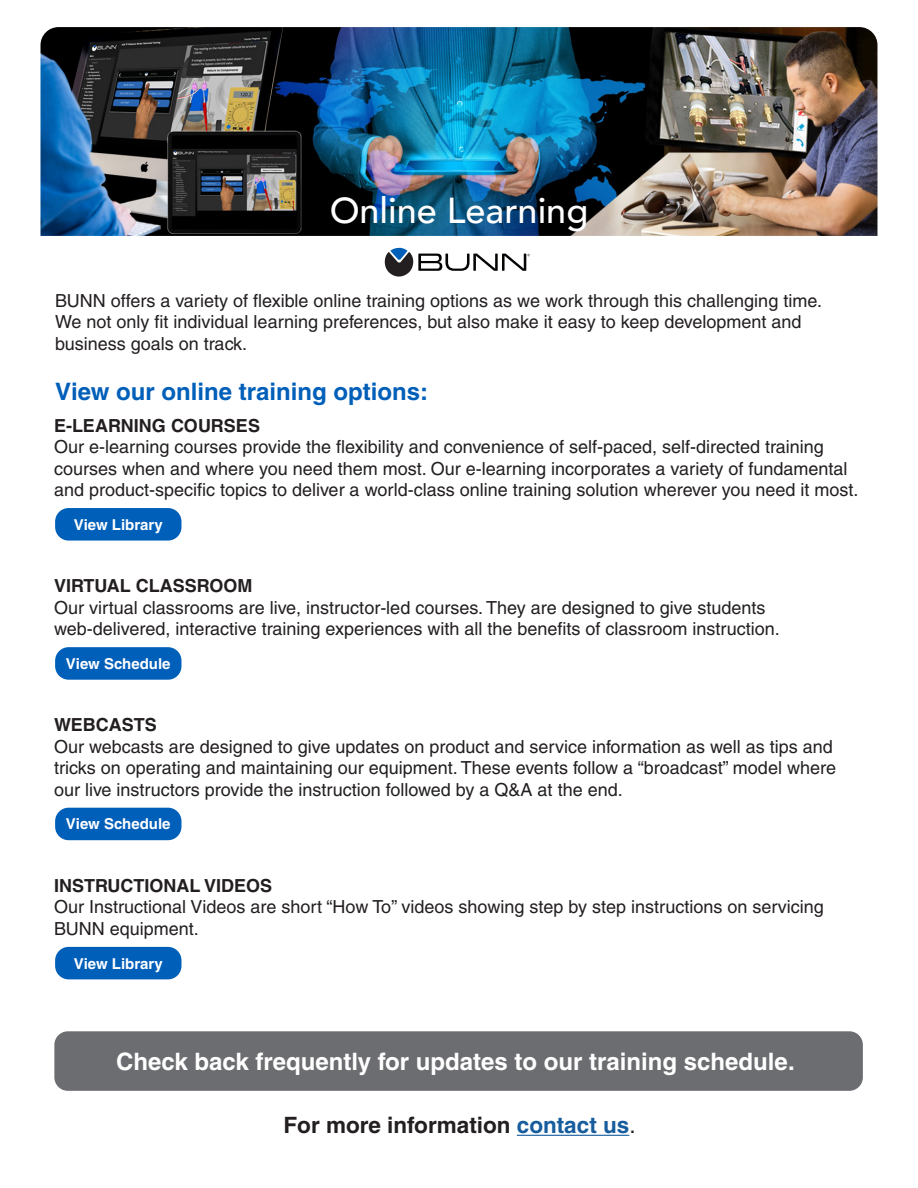
<style>
.page{position:relative;width:918px;height:1188px;background:#fff}
.page>*{position:absolute;margin:0;border:0;box-sizing:border-box;transform-origin:0 0}
.t1{font:500 36px "Avenir";color:#fff}
.t2{font:700 24px "Helvetica LT Pro";color:#fff}
.t3{font:700 24px "Helvetica LT Pro";color:#005fb9}
.t4{font:700 22.5px "Helvetica LT Pro";color:#231f20}
.t5{font:18px/21.6px "Helvetica LT Pro";color:#231f20}
.t6{font:700 18px "Helvetica LT Pro";color:#231f20}
.t7{font:700 15px "Helvetica LT Pro";color:#fff}
.s1{color:#175d9e}
.s2{font-weight:400}
</style>
<div class="page">
<div style="left:55px;top:808px;width:126px;height:32px;background:#005fb9;border-radius:14px"></div>
<img style="left:41px;top:27px;width:837px;height:209px">
<svg style="left:384px;top:248px;width:146px;height:29px"></svg>
<div style="left:54px;top:1031px;width:809px;height:60px;background:#6c6d70;border-radius:13px"></div>
<div style="left:55px;top:947px;width:126px;height:32px;background:#005fb9;border-radius:14px"></div>
<div style="left:55px;top:647px;width:126px;height:33px;background:#005fb9;border-radius:14px"></div>
<div style="left:55px;top:508px;width:126px;height:33px;background:#005fb9;border-radius:14px"></div>
<hr style="left:517px;top:1135px;width:112px;height:1px;background:#175d9e">
<p class="t1" style="left:330px;top:180px;width:260px">Online Learning</p>
<p class="t5" style="left:55px;top:290px;width:768px">BUNN offers a variety of flexible online training options as we work through this challenging time.<br>We not only fit individual learning preferences, but also make it easy to keep development and business goals on track.</p>
<p class="t3" style="left:55px;top:377px;width:375px">View our online training options:</p>
<p class="t6" style="left:54px;top:414px;width:208px">E-LEARNING COURSES</p>
<p class="t5" style="left:54px;top:436px;width:806px">Our e-learning courses provide the flexibility and convenience of self-paced, self-directed training courses when and where you need them most. Our e-learning incorporates a variety of fundamental and product-specific topics to deliver a world-class online training solution wherever you need it most.</p>
<p class="t7" style="left:74px;top:516px;width:91px">View Library</p>
<p class="t6" style="left:54px;top:575px;width:200px">VIRTUAL CLASSROOM</p>
<p class="t5" style="left:54px;top:597px;width:727px">Our virtual classrooms are live, instructor-led courses. They are designed to give students web-delivered, interactive training experiences with all the benefits of classroom instruction.</p>
<p class="t7" style="left:66px;top:655px;width:106px">View Schedule</p>
<p class="t6" style="left:54px;top:714px;width:104px">WEBCASTS</p>
<p class="t5" style="left:54px;top:736px;width:784px">Our webcasts are designed to give updates on product and service information as well as tips and tricks on operating and maintaining our equipment. These events follow a “broadcast” model where our live instructors provide the instruction followed by a Q&amp;A at the end.</p>
<p class="t7" style="left:66px;top:815px;width:106px">View Schedule</p>
<p class="t6" style="left:54px;top:875px;width:220px">INSTRUCTIONAL VIDEOS</p>
<p class="t5" style="left:54px;top:896px;width:771px">Our Instructional Videos are short “How To” videos showing step by step instructions on servicing<br>BUNN equipment.</p>
<p class="t7" style="left:74px;top:954px;width:91px">View Library</p>
<p class="t2" style="left:116px;top:1046px;width:680px">Check back frequently for updates to our training schedule.</p>
<p class="t4" style="left:284px;top:1111px;width:354px">For more information <span class="s1">contact us</span><span class="s2">.</span></p>
</div>
